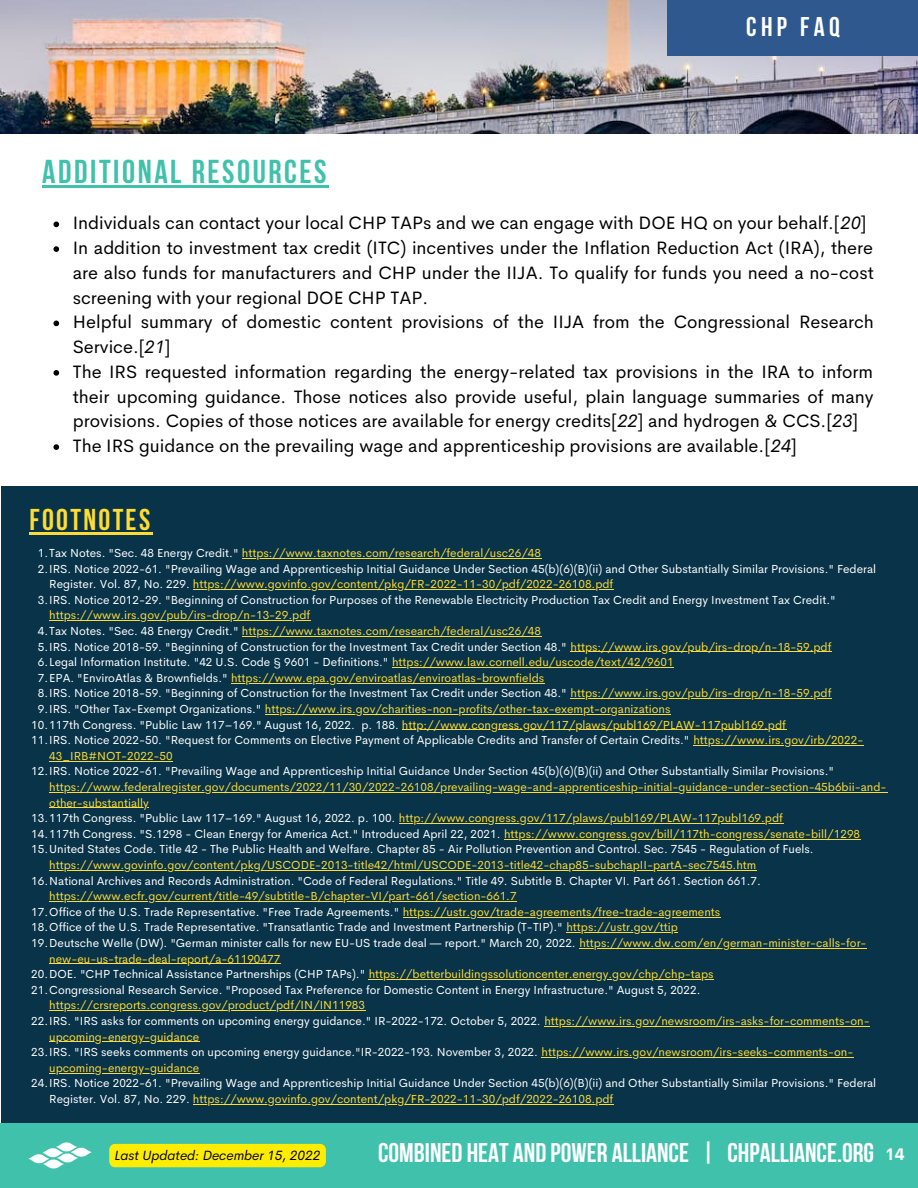
<style>
.page{position:relative;width:918px;height:1188px;background:#fff}
.page>*{position:absolute;margin:0;border:0;box-sizing:border-box;transform-origin:0 0}
.t1{font:700 33px "Bebas Neue";letter-spacing:.075em;color:#40c1ac}
.t2{font:700 30px "Bebas Neue";letter-spacing:.075em;color:#fedc33}
.t3{font:700 27px "Bebas Neue";color:#fff}
.t4{font:18px/24.8px "Cerebri Sans";color:#000}
.t5{font:700 16.5px "Cerebri Sans";color:#fff}
.t6{font:italic 13.5px "Cerebri Sans";color:#000}
.t7{font:11.7px/15.6px "Cerebri Sans";color:#fff}
.t8{font:11.7px "Cerebri Sans";color:#fedc33}
.s1{font-style:italic}
.s2{color:#fff}
.s3{color:#fedc33}
</style>
<div class="page">
<div style="left:0;top:1123px;width:918px;height:65px;background:#40c1ac"></div>
<img style="left:28px;top:1142px;width:63px;height:27px">
<img style="left:0;top:0;width:918px;height:134px">
<div style="left:667px;top:0;width:251px;height:55px;background:#2f588f"></div>
<hr style="left:42px;top:185px;width:287px;height:2px;background:#40c1ac">
<svg style="left:53px;top:222px;width:6px;height:5px"></svg>
<svg style="left:53px;top:246px;width:6px;height:6px"></svg>
<svg style="left:53px;top:321px;width:6px;height:5px"></svg>
<svg style="left:53px;top:370px;width:6px;height:6px"></svg>
<svg style="left:53px;top:444px;width:6px;height:6px"></svg>
<div style="left:1px;top:487px;width:917px;height:636px;background:#083349"></div>
<hr style="left:29px;top:532px;width:124px;height:2px;background:#fedc33">
<div style="left:109px;top:1144px;width:217px;height:23px;background:#ffed00;border-radius:6px"></div>
<hr style="left:242px;top:558px;width:299px;height:1px;background:#fedc33">
<hr style="left:193px;top:589px;width:421px;height:1px;background:#fedc33">
<hr style="left:49px;top:620px;width:261px;height:1px;background:#fedc33">
<hr style="left:242px;top:636px;width:299px;height:1px;background:#fedc33">
<hr style="left:571px;top:651px;width:261px;height:1px;background:#fedc33">
<hr style="left:392px;top:667px;width:282px;height:1px;background:#fedc33">
<hr style="left:231px;top:683px;width:314px;height:1px;background:#fedc33">
<hr style="left:571px;top:698px;width:261px;height:1px;background:#fedc33">
<hr style="left:265px;top:714px;width:406px;height:1px;background:#fedc33">
<hr style="left:402px;top:729px;width:384px;height:1px;background:#fedc33">
<hr style="left:693px;top:745px;width:171px;height:1px;background:#fedc33">
<hr style="left:49px;top:761px;width:124px;height:1px;background:#fedc33">
<hr style="left:49px;top:792px;width:839px;height:1px;background:#fedc33">
<hr style="left:49px;top:807px;width:100px;height:1px;background:#fedc33">
<hr style="left:399px;top:823px;width:384px;height:1px;background:#fedc33">
<hr style="left:504px;top:839px;width:357px;height:1px;background:#fedc33">
<hr style="left:49px;top:870px;width:708px;height:1px;background:#fedc33">
<hr style="left:49px;top:901px;width:468px;height:1px;background:#fedc33">
<hr style="left:403px;top:917px;width:318px;height:1px;background:#fedc33">
<hr style="left:566px;top:932px;width:112px;height:1px;background:#fedc33">
<hr style="left:579px;top:948px;width:288px;height:1px;background:#fedc33">
<hr style="left:49px;top:963px;width:232px;height:1px;background:#fedc33">
<hr style="left:369px;top:979px;width:345px;height:1px;background:#fedc33">
<hr style="left:49px;top:1010px;width:316px;height:1px;background:#fedc33">
<hr style="left:544px;top:1026px;width:326px;height:1px;background:#fedc33">
<hr style="left:49px;top:1041px;width:150px;height:1px;background:#fedc33">
<hr style="left:542px;top:1057px;width:312px;height:1px;background:#fedc33">
<hr style="left:49px;top:1073px;width:150px;height:1px;background:#fedc33">
<hr style="left:193px;top:1104px;width:421px;height:1px;background:#fedc33">
<h1 class="t1" style="left:42px;top:158px;width:286px">ADDITIONAL RESOURCES</h1>
<h3 class="t3" style="left:746px;top:16px;width:95px">CHP FAQ</h3>
<p class="t4" style="left:73px;top:211px;width:803px">Individuals can contact your local CHP TAPs and we can engage with DOE HQ on your behalf.[<span class="s1">20</span>] In addition to investment tax credit (ITC) incentives under the Inflation Reduction Act (IRA), there are also funds for manufacturers and CHP under the IIJA. To qualify for funds you need a no-cost screening with your regional DOE CHP TAP.<br>Helpful summary of domestic content provisions of the IIJA from the Congressional Research Service.[<span class="s1">21</span>]<br>The IRS requested information regarding the energy-related tax provisions in the IRA to inform their upcoming guidance. Those notices also provide useful, plain language summaries of many provisions. Copies of those notices are available for energy credits[<span class="s1">22</span>] and hydrogen &amp; CCS.[<span class="s1">23</span>] The IRS guidance on the prevailing wage and apprenticeship provisions are available.[<span class="s1">24</span>]</p>
<h2 class="t2" style="left:29px;top:507px;width:122px">FOOTNOTES</h2>
<p class="t8" style="left:38px;top:545px;width:505px"><span class="s2">1.Tax Notes. "Sec. 48 Energy Credit."</span> https://www.taxnotes.com/research/federal/usc26/48</p>
<p class="t7" style="left:38px;top:561px;width:840px">2.IRS. Notice 2022-61. "Prevailing Wage and Apprenticeship Initial Guidance Under Section 45(b)(6)(B)(ii) and Other Substantially Similar Provisions." Federal</p>
<p class="t8" style="left:49px;top:576px;width:566px"><span class="s2">Register. Vol. 87, No. 229.</span> https://www.govinfo.gov/content/pkg/FR-2022-11-30/pdf/2022-26108.pdf</p>
<p class="t7" style="left:38px;top:592px;width:799px">3.IRS. Notice 2012-29. "Beginning of Construction for Purposes of the Renewable Electricity Production Tax Credit and Energy Investment Tax Credit."</p>
<p class="t8" style="left:49px;top:608px;width:262px">https://www.irs.gov/pub/irs-drop/n-13-29.pdf</p>
<p class="t8" style="left:38px;top:623px;width:505px"><span class="s2">4.Tax Notes. "Sec. 48 Energy Credit."</span> https://www.taxnotes.com/research/federal/usc26/48</p>
<p class="t7" style="left:38px;top:639px;width:795px">5.IRS. Notice 2018-59. "Beginning of Construction for the Investment Tax Credit under Section 48." <span class="s3">https://www.irs.gov/pub/irs-drop/n-18-59.pdf</span></p>
<p class="t7" style="left:38px;top:654px;width:637px">6.Legal Information Institute. "42 U.S. Code § 9601 - Definitions." <span class="s3">https://www.law.cornell.edu/uscode/text/42/9601</span></p>
<p class="t8" style="left:38px;top:670px;width:508px"><span class="s2">7.EPA. "EnviroAtlas &amp; Brownfields."</span> https://www.epa.gov/enviroatlas/enviroatlas-brownfields</p>
<p class="t7" style="left:38px;top:685px;width:795px">8.IRS. Notice 2018-59. "Beginning of Construction for the Investment Tax Credit under Section 48." <span class="s3">https://www.irs.gov/pub/irs-drop/n-18-59.pdf</span></p>
<p class="t8" style="left:38px;top:701px;width:634px"><span class="s2">9.IRS. "Other Tax-Exempt Organizations."</span> https://www.irs.gov/charities-non-profits/other-tax-exempt-organizations</p>
<p class="t8" style="left:31px;top:717px;width:756px"><span class="s2">10.117th Congress. "Public Law 117–169." August 16, 2022. p. 188.</span> http://www.congress.gov/117/plaws/publ169/PLAW-117publ169.pdf</p>
<p class="t7" style="left:31px;top:732px;width:834px">11.IRS. Notice 2022-50. "Request for Comments on Elective Payment of Applicable Credits and Transfer of Certain Credits." <span class="s3">https://www.irs.gov/irb/2022-</span></p>
<p class="t8" style="left:49px;top:748px;width:125px">43_IRB#NOT-2022-50</p>
<p class="t7" style="left:31px;top:763px;width:804px">12.IRS. Notice 2022-61. "Prevailing Wage and Apprenticeship Initial Guidance Under Section 45(b)(6)(B)(ii) and Other Substantially Similar Provisions."</p>
<p class="t8" style="left:49px;top:779px;width:839px">https://www.federalregister.gov/documents/2022/11/30/2022-26108/prevailing-wage-and-apprenticeship-initial-guidance-under-section-45b6bii-and-</p>
<p class="t8" style="left:49px;top:795px;width:101px">other-substantially</p>
<p class="t8" style="left:31px;top:810px;width:753px"><span class="s2">13.117th Congress. "Public Law 117–169." August 16, 2022. p. 100.</span> http://www.congress.gov/117/plaws/publ169/PLAW-117publ169.pdf</p>
<p class="t7" style="left:31px;top:826px;width:830px">14.117th Congress. "S.1298 - Clean Energy for America Act." Introduced April 22, 2021. <span class="s3">https://www.congress.gov/bill/117th-congress/senate-bill/1298</span></p>
<p class="t7" style="left:31px;top:841px;width:784px">15.United States Code. Title 42 - The Public Health and Welfare. Chapter 85 - Air Pollution Prevention and Control. Sec. 7545 - Regulation of Fuels.</p>
<p class="t8" style="left:49px;top:857px;width:709px">https://www.govinfo.gov/content/pkg/USCODE-2013-title42/html/USCODE-2013-title42-chap85-subchapII-partA-sec7545.htm</p>
<p class="t7" style="left:31px;top:873px;width:731px">16.National Archives and Records Administration. "Code of Federal Regulations." Title 49. Subtitle B. Chapter VI. Part 661. Section 661.7.</p>
<p class="t8" style="left:49px;top:888px;width:469px">https://www.ecfr.gov/current/title-49/subtitle-B/chapter-VI/part-661/section-661.7</p>
<p class="t7" style="left:31px;top:904px;width:691px">17.Office of the U.S. Trade Representative. "Free Trade Agreements." <span class="s3">https://ustr.gov/trade-agreements/free-trade-agreements</span></p>
<p class="t7" style="left:31px;top:919px;width:648px">18.Office of the U.S. Trade Representative. "Transatlantic Trade and Investment Partnership (T-TIP)." <span class="s3">https://ustr.gov/ttip</span></p>
<p class="t7" style="left:31px;top:935px;width:837px">19.Deutsche Welle (DW). "German minister calls for new EU-US trade deal — report." March 20, 2022. <span class="s3">https://www.dw.com/en/german-minister-calls-for-</span></p>
<p class="t8" style="left:49px;top:951px;width:232px">new-eu-us-trade-deal-report/a-61190477</p>
<p class="t8" style="left:31px;top:966px;width:684px"><span class="s2">20.DOE. "CHP Technical Assistance Partnerships (CHP TAPs)."</span> https://betterbuildingssolutioncenter.energy.gov/chp/chp-taps</p>
<p class="t7" style="left:31px;top:982px;width:671px">21.Congressional Research Service. "Proposed Tax Preference for Domestic Content in Energy Infrastructure." August 5, 2022.</p>
<p class="t8" style="left:49px;top:998px;width:317px">https://crsreports.congress.gov/product/pdf/IN/IN11983</p>
<p class="t7" style="left:31px;top:1013px;width:840px">22.IRS. "IRS asks for comments on upcoming energy guidance." IR-2022-172. October 5, 2022. <span class="s3">https://www.irs.gov/newsroom/irs-asks-for-comments-on-</span></p>
<p class="t8" style="left:49px;top:1029px;width:151px">upcoming-energy-guidance</p>
<p class="t7" style="left:31px;top:1044px;width:824px">23.IRS. "IRS seeks comments on upcoming energy guidance."IR-2022-193. November 3, 2022. <span class="s3">https://www.irs.gov/newsroom/irs-seeks-comments-on-</span></p>
<p class="t8" style="left:49px;top:1060px;width:151px">upcoming-energy-guidance</p>
<p class="t7" style="left:49px;top:1075px;width:828px;text-indent:-18px">24.IRS. Notice 2022-61. "Prevailing Wage and Apprenticeship Initial Guidance Under Section 45(b)(6)(B)(ii) and Other Substantially Similar Provisions." Federal<br>Register. Vol. 87, No. 229. <span class="s3">https://www.govinfo.gov/content/pkg/FR-2022-11-30/pdf/2022-26108.pdf</span></p>
<h3 class="t3" style="left:378px;top:1142px;width:497px">COMBINED HEAT AND POWER ALLIANCE | CHPALLIANCE.ORG</h3>
<p class="t6" style="left:115px;top:1147px;width:207px">Last Updated: December 15, 2022</p>
<h3 class="t5" style="left:885px;top:1144px;width:21px">14</h3>
</div>
